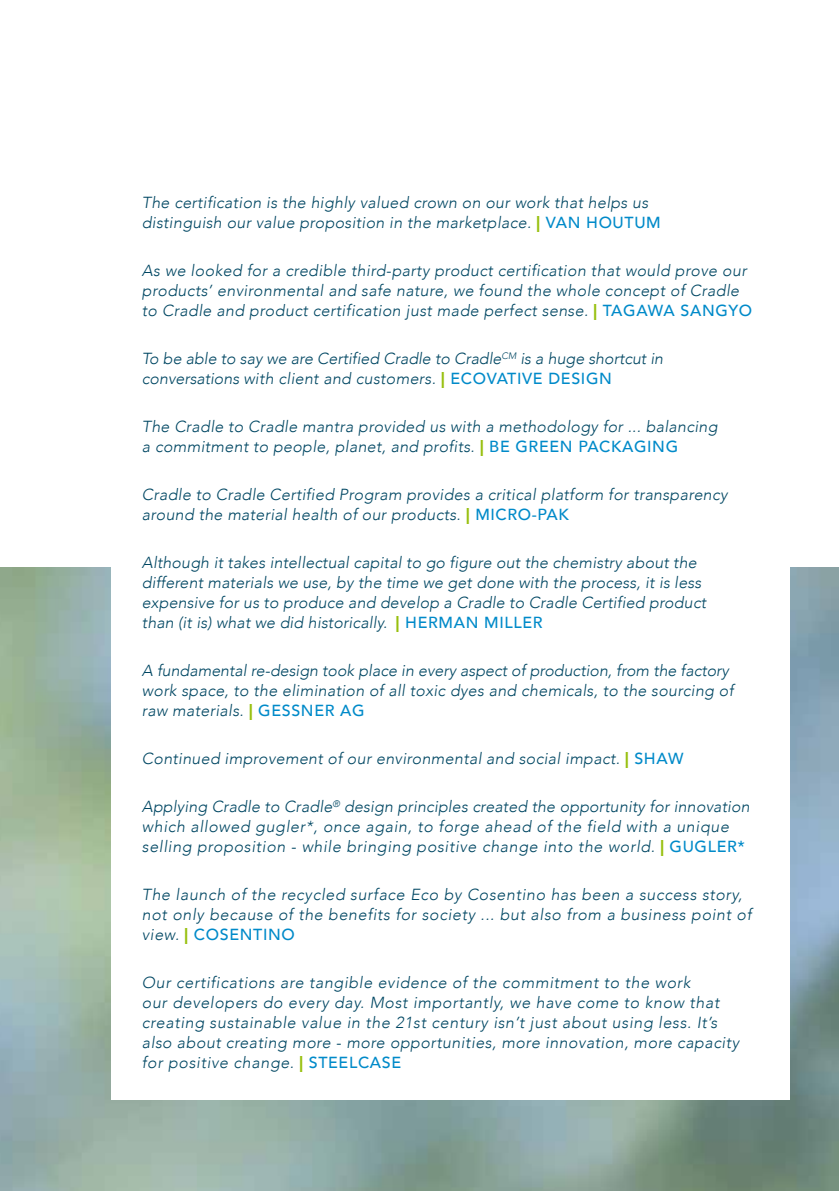
<style>
.page{position:relative;width:840px;height:1191px;background:#fff}
.page>*{position:absolute;margin:0;border:0;box-sizing:border-box;transform-origin:0 0}
.t1{font:italic 300 16px/20px "Avenir";letter-spacing:.02em;color:#004763}
.t2{font:italic 300 16px/20px "Avenir";letter-spacing:.04em;color:#004763}
.t3{font:italic 300 16px/20px "Avenir";color:#004763}
.s1{font-weight:900;font-style:normal;color:#97bf0d}
.s2{font-weight:500;font-style:normal;color:#008ac9}
</style>
<div class="page">
<img style="left:0;top:567px;width:838px;height:624px">
<div style="left:111px;top:472px;width:678px;height:627px;background:#fff"></div>
<p class="t1" style="left:142px;top:193px;width:520px">The certification is the highly valued crown on our work that helps us distinguish our value proposition in the marketplace. <span class="s1">|</span> <span class="s2">VAN HOUTUM</span></p>
<p class="t1" style="left:142px;top:261px;width:611px">As we looked for a credible third-party product certification that would prove our products’ environmental and safe nature, we found the whole concept of Cradle to Cradle and product certification just made perfect sense. <span class="s1">|</span> <span class="s2">TAGAWA SANGYO</span></p>
<p class="t3" style="left:142px;top:349px;width:522px">To be able to say we are Certified Cradle to Cradle<sup>CM</sup> is a huge shortcut in conversations with client and customers. <span class="s1">|</span> <span class="s2">ECOVATIVE DESIGN</span></p>
<p class="t1" style="left:142px;top:417px;width:577px">The Cradle to Cradle mantra provided us with a methodology for ... balancing a commitment to people, planet, and profits. <span class="s1">|</span> <span class="s2">BE GREEN PACKAGING</span></p>
<p class="t1" style="left:142px;top:485px;width:587px">Cradle to Cradle Certified Program provides a critical platform for transparency around the material health of our products. <span class="s1">|</span> <span class="s2">MICRO-PAK</span></p>
<p class="t1" style="left:142px;top:553px;width:565px">Although it takes intellectual capital to go figure out the chemistry about the different materials we use, by the time we get done with the process, it is less expensive for us to produce and develop a Cradle to Cradle Certified product than (it is) what we did historically. <span class="s1">|</span> <span class="s2">HERMAN MILLER</span></p>
<p class="t1" style="left:142px;top:661px;width:592px">A fundamental re-design took place in every aspect of production, from the factory work space, to the elimination of all toxic dyes and chemicals, to the sourcing of raw materials. <span class="s1">|</span> <span class="s2">GESSNER AG</span></p>
<p class="t1" style="left:142px;top:749px;width:542px">Continued improvement of our environmental and social impact. <span class="s1">|</span> <span class="s2">SHAW</span></p>
<p class="t2" style="left:142px;top:797px;width:609px">Applying Cradle to Cradle<sup>®</sup> design principles created the opportunity for innovation which allowed gugler*, once again, to forge ahead of the field with a unique selling proposition - while bringing positive change into the world. <span class="s1">|</span> <span class="s2">GUGLER*</span></p>
<p class="t2" style="left:142px;top:885px;width:610px">The launch of the recycled surface Eco by Cosentino has been a success story, not only because of the benefits for society ... but also from a business point of view. <span class="s1">|</span> <span class="s2">COSENTINO</span></p>
<p class="t2" style="left:142px;top:973px;width:598px">Our certifications are tangible evidence of the commitment to the work<br>our developers do every day. Most importantly, we have come to know that creating sustainable value in the 21st century isn’t just about using less. It’s also about creating more - more opportunities, more innovation, more capacity for positive change. <span class="s1">|</span> <span class="s2">STEELCASE</span></p>
</div>
